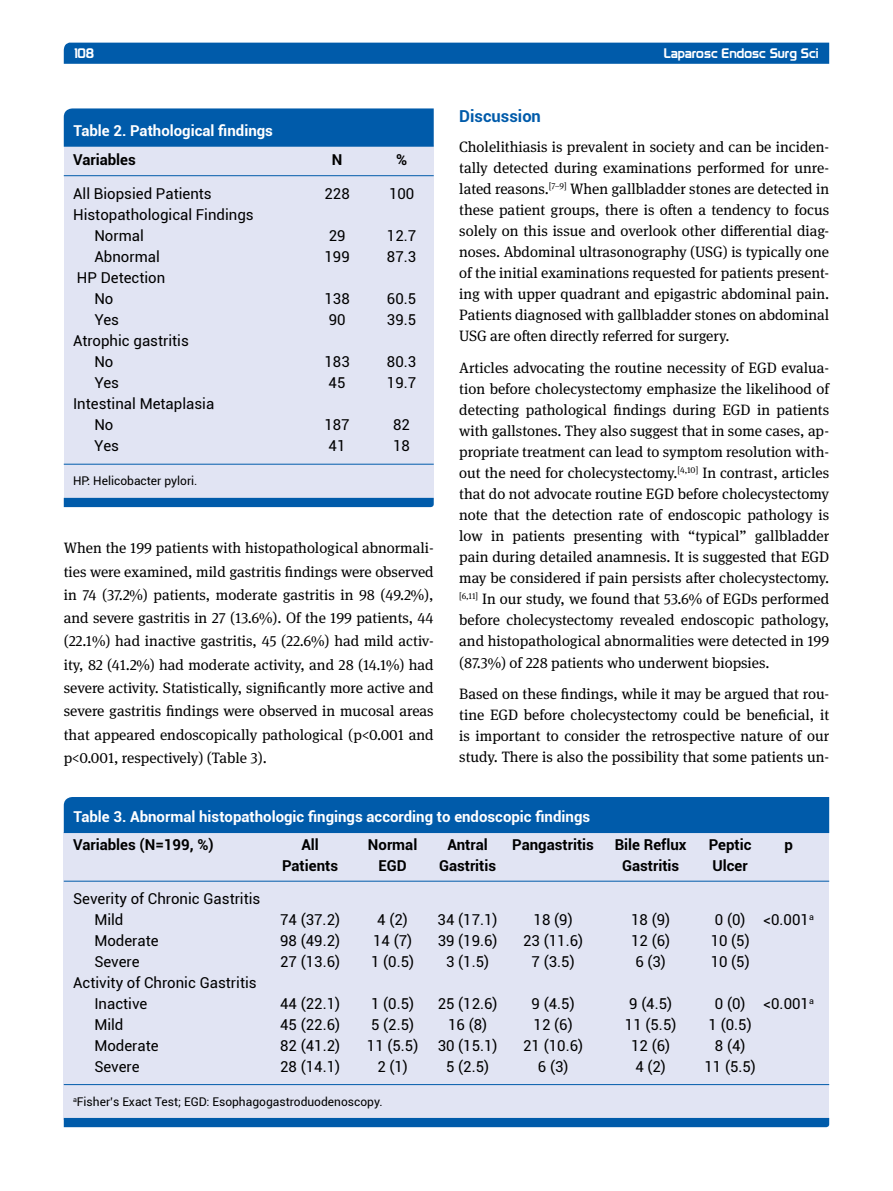
<style>
.page{position:relative;width:893px;height:1191px;background:#fff}
.page>*{position:absolute;margin:0;border:0;box-sizing:border-box;transform-origin:0 0}
.t1{font:700 16.5px "Roboto";color:#005baa}
.t2{font:15px/21px "DG Meta Serif Science";color:#000;text-align:justify}
.t3{font:15px/21px "Roboto";color:#000}
.t4{font:700 15px "Roboto";color:#000}
.t5{font:700 15px "Roboto";color:#fff}
.t6{font:13.5px "Prototype";color:#fff}
.t7{font:12px "Roboto";color:#000}
</style>
<div class="page">
<div style="left:64px;top:43px;width:765px;height:21px;background:#005baa"></div>
<div style="left:64px;top:146px;width:370px;height:354px;background:#e1e4f3"></div>
<div style="left:64px;top:108px;width:370px;height:39px;background:#005baa"></div>
<div style="left:64px;top:498px;width:370px;height:9px;background:#005baa"></div>
<hr style="left:64px;top:175px;width:370px;height:1px;background:#005baa">
<hr style="left:64px;top:464px;width:370px;height:1px;background:#005baa">
<div style="left:64px;top:832px;width:765px;height:288px;background:#e1e4f3"></div>
<div style="left:64px;top:797px;width:765px;height:36px;background:#005baa"></div>
<div style="left:64px;top:1118px;width:765px;height:9px;background:#005baa"></div>
<hr style="left:64px;top:880px;width:765px;height:1px;background:#005baa">
<hr style="left:64px;top:1084px;width:765px;height:1px;background:#005baa">
<p class="t6" style="left:74px;top:45px;width:21px">108</p>
<p class="t6" style="left:664px;top:45px;width:156px">Laparosc Endosc Surg Sci</p>
<p class="t5" style="left:73px;top:120px;width:201px">Table 2. Pathological findings</p>
<p class="t4" style="left:73px;top:149px;width:64px">Variables</p>
<p class="t4" style="left:332px;top:149px;width:12px">N</p>
<p class="t4" style="left:396px;top:149px;width:13px">%</p>
<p class="t3" style="left:73px;top:183px;width:140px">All Biopsied Patients</p>
<p class="t3" style="left:324px;top:183px;width:27px">228</p>
<p class="t3" style="left:389px;top:183px;width:27px">100</p>
<p class="t3" style="left:94px;top:204px;width:161px;text-indent:-21px">Histopathological Findings<br>Normal</p>
<p class="t3" style="left:329px;top:225px;width:18px">29</p>
<p class="t3" style="left:387px;top:225px;width:31px">12.7</p>
<p class="t3" style="left:94px;top:246px;width:67px">Abnormal</p>
<p class="t3" style="left:324px;top:246px;width:27px">199</p>
<p class="t3" style="left:387px;top:246px;width:31px">87.3</p>
<p class="t3" style="left:94px;top:267px;width:72px;text-indent:-18px">HP Detection<br>No</p>
<p class="t3" style="left:324px;top:288px;width:27px">138</p>
<p class="t3" style="left:387px;top:288px;width:31px">60.5</p>
<p class="t3" style="left:94px;top:309px;width:26px">Yes</p>
<p class="t3" style="left:329px;top:309px;width:18px">90</p>
<p class="t3" style="left:387px;top:309px;width:31px">39.5</p>
<p class="t3" style="left:94px;top:330px;width:96px;text-indent:-21px">Atrophic gastritis<br>No</p>
<p class="t3" style="left:324px;top:351px;width:27px">183</p>
<p class="t3" style="left:387px;top:351px;width:31px">80.3</p>
<p class="t3" style="left:94px;top:372px;width:26px">Yes</p>
<p class="t3" style="left:329px;top:372px;width:18px">45</p>
<p class="t3" style="left:387px;top:372px;width:31px">19.7</p>
<p class="t3" style="left:94px;top:393px;width:121px;text-indent:-21px">Intestinal Metaplasia<br>No</p>
<p class="t3" style="left:324px;top:414px;width:27px">187</p>
<p class="t3" style="left:393px;top:414px;width:18px">82</p>
<p class="t3" style="left:94px;top:435px;width:26px">Yes</p>
<p class="t3" style="left:329px;top:435px;width:18px">41</p>
<p class="t3" style="left:393px;top:435px;width:18px">18</p>
<p class="t7" style="left:73px;top:472px;width:126px">HP: Helicobacter pylori.</p>
<p class="t2" style="left:64px;top:536px;width:371px;line-height:23.2px">When the 199 patients with histopathological abnormali&shy;ties were examined, mild gastritis findings were observed in 74 (37.2%) patients, moderate gastritis in 98 (49.2%), and severe gastritis in 27 (13.6%). Of the 199 patients, 44 (22.1%) had inactive gastritis, 45 (22.6%) had mild activ&shy;ity, 82 (41.2%) had moderate activity, and 28 (14.1%) had severe activity. Statistically, significantly more active and severe gastritis findings were observed in mucosal areas that appeared endoscopically pathological (p&lt;0.001 and p&lt;0.001, respectively) (Table 3).</p>
<p class="t1" style="left:459px;top:104px;width:83px">Discussion</p>
<p class="t2" style="left:459px;top:135px;width:371px">Cholelithiasis is prevalent in society and can be inciden&shy;tally detected during examinations performed for unre&shy;lated reasons.<sup>[7–9]</sup> When gallbladder stones are detected in these patient groups, there is often a tendency to focus solely on this issue and overlook other differential diag&shy;noses. Abdominal ultrasonography (USG) is typically one of the initial examinations requested for patients present&shy;ing with upper quadrant and epigastric abdominal pain.<br>Patients diagnosed with gallbladder stones on abdominal USG are often directly referred for surgery.</p>
<p class="t2" style="left:459px;top:357px;width:371px">Articles advocating the routine necessity of EGD evalua&shy;tion before cholecystectomy emphasize the likelihood of detecting pathological findings during EGD in patients with gallstones. They also suggest that in some cases, ap&shy;propriate treatment can lead to symptom resolution with&shy;out the need for cholecystectomy.<sup>[4,10]</sup> In contrast, articles that do not advocate routine EGD before cholecystectomy note that the detection rate of endoscopic pathology is low in patients presenting with “typical” gallbladder pain during detailed anamnesis. It is suggested that EGD may be considered if pain persists after cholecystectomy. <sup>[6,11]</sup> In our study, we found that 53.6% of EGDs performed before cholecystectomy revealed endoscopic pathology, and histopathological abnormalities were detected in 199 (87.3%) of 228 patients who underwent biopsies.</p>
<p class="t2" style="left:459px;top:683px;width:371px">Based on these findings, while it may be argued that rou&shy;tine EGD before cholecystectomy could be beneficial, it is important to consider the retrospective nature of our study. There is also the possibility that some patients un-</p>
<p class="t5" style="left:73px;top:806px;width:518px">Table 3. Abnormal histopathologic fingings according to endoscopic findings</p>
<p class="t4" style="left:73px;top:833px;width:142px">Variables (N=199, %)</p>
<p class="t4" style="left:301px;top:833px;width:19px">All</p>
<p class="t4" style="left:368px;top:833px;width:51px">Normal</p>
<p class="t4" style="left:448px;top:833px;width:42px">Antral</p>
<p class="t4" style="left:512px;top:833px;width:83px">Pangastritis</p>
<p class="t4" style="left:615px;top:833px;width:73px">Bile Reflux</p>
<p class="t4" style="left:709px;top:833px;width:44px">Peptic</p>
<p class="t4" style="left:784px;top:833px;width:10px">p</p>
<p class="t4" style="left:282px;top:854px;width:58px">Patients</p>
<p class="t4" style="left:378px;top:854px;width:30px">EGD</p>
<p class="t4" style="left:439px;top:854px;width:59px">Gastritis</p>
<p class="t4" style="left:622px;top:854px;width:59px">Gastritis</p>
<p class="t4" style="left:713px;top:854px;width:37px">Ulcer</p>
<p class="t3" style="left:94px;top:888px;width:168px;text-indent:-21px">Severity of Chronic Gastritis<br>Mild</p>
<p class="t3" style="left:280px;top:909px;width:61px">74 (37.2)</p>
<p class="t3" style="left:377px;top:909px;width:32px">4 (2)</p>
<p class="t3" style="left:438px;top:909px;width:61px">34 (17.1)</p>
<p class="t3" style="left:534px;top:909px;width:41px">18 (9)</p>
<p class="t3" style="left:631px;top:909px;width:41px">18 (9)</p>
<p class="t3" style="left:715px;top:909px;width:100px">0 (0) &lt;0.001<sup>a</sup></p>
<p class="t3" style="left:94px;top:930px;width:66px">Moderate</p>
<p class="t3" style="left:280px;top:930px;width:61px">98 (49.2)</p>
<p class="t3" style="left:373px;top:930px;width:41px">14 (7)</p>
<p class="t3" style="left:438px;top:930px;width:61px">39 (19.6)</p>
<p class="t3" style="left:523px;top:930px;width:61px">23 (11.6)</p>
<p class="t3" style="left:631px;top:930px;width:41px">12 (6)</p>
<p class="t3" style="left:711px;top:930px;width:41px">10 (5)</p>
<p class="t3" style="left:94px;top:951px;width:47px">Severe</p>
<p class="t3" style="left:280px;top:951px;width:61px">27 (13.6)</p>
<p class="t3" style="left:371px;top:951px;width:45px">1 (0.5)</p>
<p class="t3" style="left:446px;top:951px;width:45px">3 (1.5)</p>
<p class="t3" style="left:532px;top:951px;width:45px">7 (3.5)</p>
<p class="t3" style="left:635px;top:951px;width:32px">6 (3)</p>
<p class="t3" style="left:711px;top:951px;width:41px">10 (5)</p>
<p class="t3" style="left:94px;top:972px;width:164px;text-indent:-21px">Activity of Chronic Gastritis<br>Inactive</p>
<p class="t3" style="left:280px;top:993px;width:61px">44 (22.1)</p>
<p class="t3" style="left:371px;top:993px;width:45px">1 (0.5)</p>
<p class="t3" style="left:438px;top:993px;width:61px">25 (12.6)</p>
<p class="t3" style="left:532px;top:993px;width:45px">9 (4.5)</p>
<p class="t3" style="left:629px;top:993px;width:45px">9 (4.5)</p>
<p class="t3" style="left:715px;top:993px;width:100px">0 (0) &lt;0.001<sup>a</sup></p>
<p class="t3" style="left:94px;top:1014px;width:31px">Mild</p>
<p class="t3" style="left:280px;top:1014px;width:61px">45 (22.6)</p>
<p class="t3" style="left:371px;top:1014px;width:45px">5 (2.5)</p>
<p class="t3" style="left:448px;top:1014px;width:41px">16 (8)</p>
<p class="t3" style="left:534px;top:1014px;width:41px">12 (6)</p>
<p class="t3" style="left:625px;top:1014px;width:53px">11 (5.5)</p>
<p class="t3" style="left:709px;top:1014px;width:45px">1 (0.5)</p>
<p class="t3" style="left:94px;top:1035px;width:66px">Moderate</p>
<p class="t3" style="left:280px;top:1035px;width:61px">82 (41.2)</p>
<p class="t3" style="left:367px;top:1035px;width:53px">11 (5.5)</p>
<p class="t3" style="left:438px;top:1035px;width:61px">30 (15.1)</p>
<p class="t3" style="left:523px;top:1035px;width:61px">21 (10.6)</p>
<p class="t3" style="left:631px;top:1035px;width:41px">12 (6)</p>
<p class="t3" style="left:715px;top:1035px;width:32px">8 (4)</p>
<p class="t3" style="left:94px;top:1056px;width:47px">Severe</p>
<p class="t3" style="left:280px;top:1056px;width:61px">28 (14.1)</p>
<p class="t3" style="left:377px;top:1056px;width:32px">2 (1)</p>
<p class="t3" style="left:446px;top:1056px;width:45px">5 (2.5)</p>
<p class="t3" style="left:538px;top:1056px;width:32px">6 (3)</p>
<p class="t3" style="left:635px;top:1056px;width:32px">4 (2)</p>
<p class="t3" style="left:704px;top:1056px;width:53px">11 (5.5)</p>
<p class="t7" style="left:73px;top:1093px;width:311px"><sup>a</sup>Fisher’s Exact Test; EGD: Esophagogastroduodenoscopy.</p>
</div>
